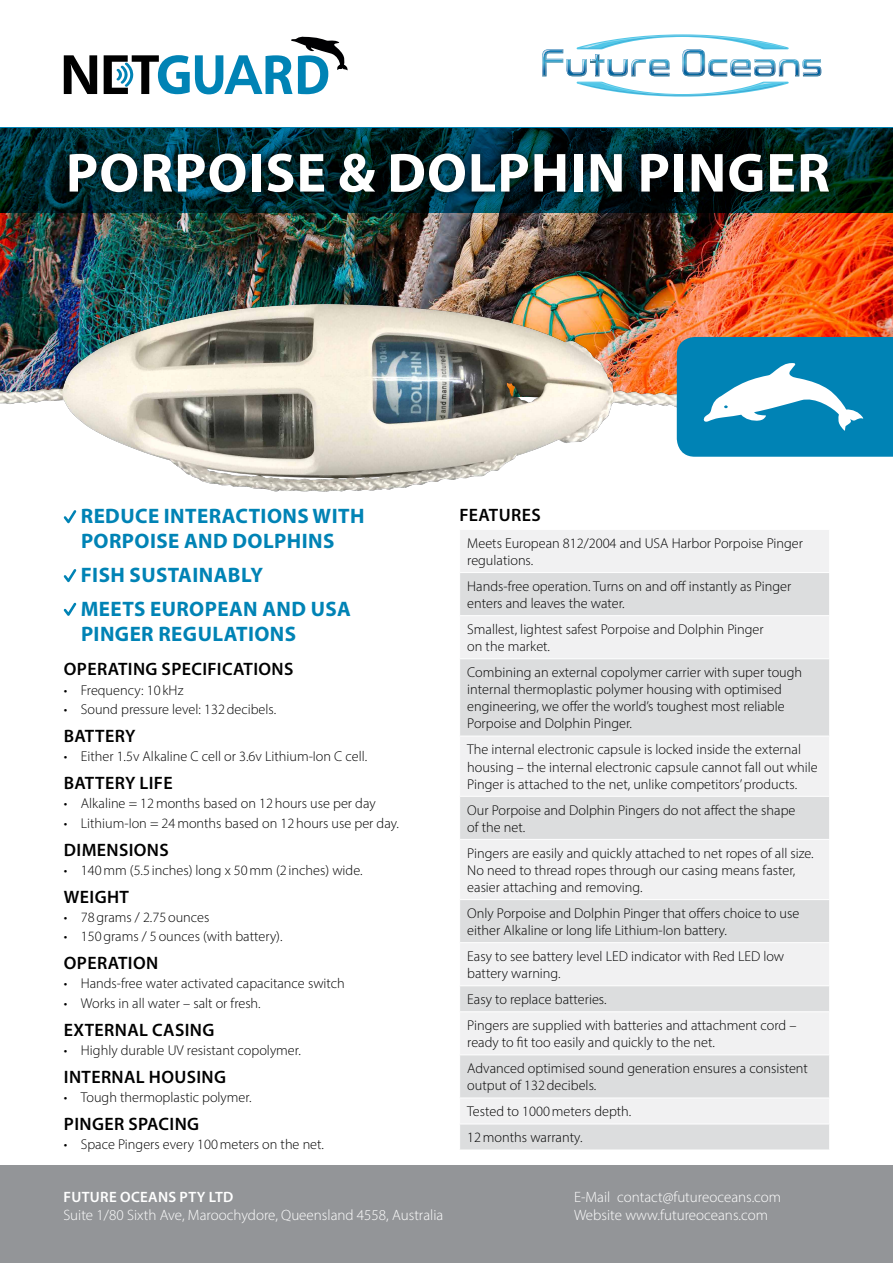
<style>
.page{position:relative;width:893px;height:1263px;background:#fff}
.page>*{position:absolute;margin:0;border:0;box-sizing:border-box;transform-origin:0 0}
.t1{font:700 55.5px "Myriad Pro";letter-spacing:.02em;color:#fff}
.t2{font:700 21px/25.2px "Myriad Pro";letter-spacing:.02em;color:#0083b5}
.t3{font:600 18px "Myriad Pro";letter-spacing:.02em;color:#000}
.t4{font:300 15px/18px "Myriad Pro";color:#fff}
.t5{font:600 15px "Myriad Pro";letter-spacing:.02em;color:#fff}
.t6{font:300 14.25px/17.1px "Myriad Pro";color:#000}
</style>
<div class="page">
<img style="left:0;top:213px;width:893px;height:124px">
<div style="left:0;top:1165px;width:893px;height:98px;background:#939598"></div>
<svg style="left:577px;top:82px;width:212px;height:15px"></svg>
<svg style="left:542px;top:34px;width:280px;height:42px"></svg>
<svg style="left:0;top:128px;width:893px;height:85px;background:#00292d"></svg>
<div style="left:460px;top:530px;width:369px;height:42px;background:#f1f1f2"></div>
<svg style="left:460px;top:573px;width:369px;height:576px;fill:#dcddde"></svg>
<hr style="left:459px;top:615px;width:371px;height:1px;background:#fff">
<hr style="left:459px;top:658px;width:371px;height:1px;background:#fff">
<hr style="left:459px;top:736px;width:371px;height:1px;background:#fff">
<hr style="left:459px;top:796px;width:371px;height:1px;background:#fff">
<hr style="left:459px;top:839px;width:371px;height:1px;background:#fff">
<hr style="left:459px;top:899px;width:371px;height:1px;background:#fff">
<hr style="left:459px;top:942px;width:371px;height:1px;background:#fff">
<hr style="left:459px;top:985px;width:371px;height:1px;background:#fff">
<hr style="left:459px;top:1011px;width:371px;height:1px;background:#fff">
<hr style="left:459px;top:1054px;width:371px;height:1px;background:#fff">
<hr style="left:459px;top:1097px;width:371px;height:1px;background:#fff">
<hr style="left:459px;top:1123px;width:371px;height:1px;background:#fff">
<img style="left:0;top:276px;width:885px;height:236px">
<svg style="left:64px;top:55px;width:33px;height:39px"></svg>
<div style="left:62px;top:146px;width:775px;height:54px;background:#000002;opacity:.85"></div>
<svg style="left:64px;top:510px;width:12px;height:13px"></svg>
<svg style="left:64px;top:569px;width:12px;height:13px"></svg>
<svg style="left:64px;top:603px;width:12px;height:13px"></svg>
<svg style="left:677px;top:337px;width:216px;height:120px;background:#2896c0"></svg>
<svg style="left:104px;top:37px;width:244px;height:57px"></svg>
<h1 class="t1" style="left:66px;top:137px;width:766px">PORPOISE &amp; DOLPHIN PINGER</h1>
<h2 class="t2" style="left:81px;top:503px;width:285px">REDUCE INTERACTIONS WITH<br>PORPOISE AND DOLPHINS</h2>
<h2 class="t2" style="left:81px;top:557px;width:272px;line-height:33.8px">FISH SUSTAINABLY<br>MEETS EUROPEAN AND USA</h2>
<h2 class="t2" style="left:81px;top:621px;width:217px">PINGER REGULATIONS</h2>
<p class="t3" style="left:64px;top:658px;width:231px">OPERATING SPECIFICATIONS</p>
<p class="t6" style="left:64px;top:681px;width:121px">• Frequency: 10 kHz</p>
<p class="t6" style="left:64px;top:700px;width:214px">• Sound pressure level: 132decibels.</p>
<p class="t3" style="left:64px;top:724px;width:73px">BATTERY</p>
<p class="t6" style="left:64px;top:748px;width:305px">• Either 1.5v Alkaline C cell or 3.6v Lithium-Ion C cell.</p>
<p class="t3" style="left:64px;top:771px;width:110px">BATTERY LIFE</p>
<p class="t6" style="left:64px;top:795px;width:313px">• Alkaline = 12months based on 12hours use per day</p>
<p class="t6" style="left:64px;top:814px;width:337px">• Lithium-Ion = 24months based on 12hours use per day.</p>
<p class="t3" style="left:64px;top:838px;width:106px">DIMENSIONS</p>
<p class="t6" style="left:64px;top:861px;width:300px">• 140mm (5.5 inches) long x 50mm (2 inches) wide.</p>
<p class="t3" style="left:64px;top:885px;width:66px">WEIGHT</p>
<p class="t6" style="left:64px;top:908px;width:147px">• 78grams / 2.75ounces</p>
<p class="t6" style="left:64px;top:928px;width:220px">• 150grams / 5ounces (with battery).</p>
<p class="t3" style="left:64px;top:952px;width:96px">OPERATION</p>
<p class="t6" style="left:64px;top:975px;width:283px">• Hands-free water activated capacitance switch</p>
<p class="t6" style="left:64px;top:994px;width:198px">• Works in all water – salt or fresh.</p>
<p class="t3" style="left:64px;top:1018px;width:152px">EXTERNAL CASING</p>
<p class="t6" style="left:64px;top:1041px;width:239px">• Highly durable UV resistant copolymer.</p>
<p class="t3" style="left:64px;top:1065px;width:164px">INTERNAL HOUSING</p>
<p class="t6" style="left:64px;top:1088px;width:189px">• Tough thermoplastic polymer.</p>
<p class="t3" style="left:64px;top:1112px;width:137px">PINGER SPACING</p>
<p class="t6" style="left:64px;top:1136px;width:262px">• Space Pingers every 100meters on the net.</p>
<p class="t5" style="left:64px;top:1188px;width:171px">FUTURE OCEANS PTY LTD</p>
<p class="t4" style="left:63px;top:1206px;width:381px">Suite 1/80 Sixth Ave, Maroochydore, Queensland 4558, Australia</p>
<p class="t3" style="left:459px;top:503px;width:83px">FEATURES</p>
<p class="t6" style="left:467px;top:534px;width:337px">Meets European 812/2004 and USA Harbor Porpoise Pinger regulations.</p>
<p class="t6" style="left:467px;top:577px;width:326px">Hands-free operation. Turns on and off instantly as Pinger enters and leaves the water.</p>
<p class="t6" style="left:467px;top:621px;width:298px">Smallest, lightest safest Porpoise and Dolphin Pinger on the market.</p>
<p class="t6" style="left:467px;top:664px;width:336px">Combining an external copolymer carrier with super tough internal thermoplastic polymer housing with optimised engineering, we offer the world’s toughest most reliable Porpoise and Dolphin Pinger.</p>
<p class="t6" style="left:467px;top:741px;width:352px">The internal electronic capsule is locked inside the external housing – the internal electronic capsule cannot fall out while<br>Pinger is attached to the net, unlike competitors’ products.</p>
<p class="t6" style="left:467px;top:801px;width:330px">Our Porpoise and Dolphin Pingers do not affect the shape of the net.</p>
<p class="t6" style="left:467px;top:844px;width:348px">Pingers are easily and quickly attached to net ropes of all size.<br>No need to thread ropes through our casing means faster, easier attaching and removing.</p>
<p class="t6" style="left:467px;top:904px;width:334px">Only Porpoise and Dolphin Pinger that offers choice to use either Alkaline or long life Lithium-Ion battery.</p>
<p class="t6" style="left:467px;top:947px;width:318px">Easy to see battery level LED indicator with Red LED low battery warning.</p>
<p class="t6" style="left:467px;top:986px;width:331px;line-height:26px">Easy to replace batteries.<br>Pingers are supplied with batteries and attachment cord –</p>
<p class="t6" style="left:467px;top:1029px;width:342px;line-height:26px">ready to fit too easily and quickly to the net.<br>Advanced optimised sound generation ensures a consistent</p>
<p class="t6" style="left:467px;top:1072px;width:166px;line-height:26px">output of 132decibels.<br>Tested to 1000meters depth.<br>12months warranty.</p>
<p class="t4" style="left:574px;top:1188px;width:209px">E-Mail contact@futureoceans.com<br>Website www.futureoceans.com</p>
</div>
